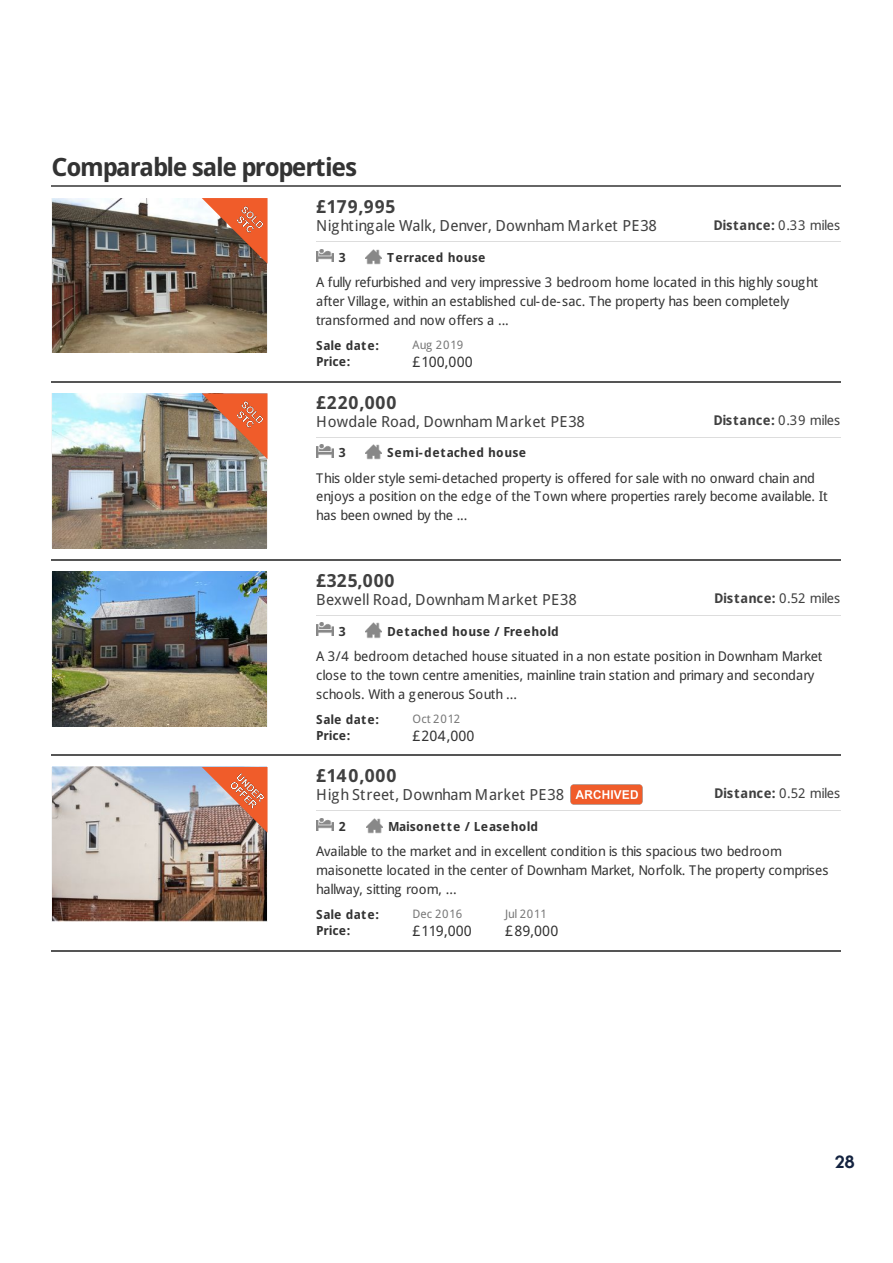
<style>
.page{position:relative;width:893px;height:1263px;background:#fff}
.page>*{position:absolute;margin:0;border:0;box-sizing:border-box;transform-origin:0 0}
.t1{font:700 25.2px "Droid Sans";letter-spacing:-.04em;color:#333}
.t2{font:700 18px "Droid Sans";letter-spacing:.055em;color:#404040}
.t3{font:700 16.5px "Kessel 105";color:#142340}
.t4{font:15.3px "Droid Sans";letter-spacing:.01em;color:#404040}
.t5{font:14.4px "Droid Sans";letter-spacing:.015em;color:#333}
.t6{font:13.5px/18.9px "Droid Sans";letter-spacing:-.005em;color:#333}
.t7{font:700 13.5px "Droid Sans";letter-spacing:.03em;color:#404040}
.t8{font:700 12.6px "Droid Sans";letter-spacing:.02em;color:#333}
.t9{font:700 12.6px/16.2px "Droid Sans";color:#333}
.t10{font:700 12.6px "Droid Sans";letter-spacing:.045em;color:#333}
.t11{font:11.7px "Droid Sans";letter-spacing:.015em;color:#777}
.s1{font-weight:400}
</style>
<div class="page">
<hr style="left:51px;top:185px;width:789px;height:2px;background:#666">
<hr style="left:51px;top:381px;width:789px;height:2px;background:#555">
<hr style="left:316px;top:241px;width:524px;height:1px;background:#ddd">
<hr style="left:51px;top:559px;width:789px;height:2px;background:#555">
<hr style="left:316px;top:437px;width:524px;height:1px;background:#ddd">
<hr style="left:51px;top:754px;width:789px;height:2px;background:#555">
<hr style="left:316px;top:615px;width:524px;height:1px;background:#ddd">
<hr style="left:51px;top:950px;width:789px;height:2px;background:#555">
<hr style="left:316px;top:810px;width:524px;height:1px;background:#ddd">
<img style="left:316px;top:249px;width:17px;height:13px">
<img style="left:365px;top:249px;width:17px;height:16px">
<img style="left:316px;top:445px;width:17px;height:12px">
<img style="left:365px;top:445px;width:17px;height:15px">
<img style="left:316px;top:623px;width:17px;height:13px">
<img style="left:365px;top:623px;width:17px;height:16px">
<img style="left:316px;top:818px;width:17px;height:13px">
<img style="left:366px;top:818px;width:17px;height:16px">
<img style="left:52px;top:198px;width:214px;height:155px">
<svg style="left:202px;top:198px;width:65px;height:66px"></svg>
<img style="left:207px;top:198px;width:59px;height:59px">
<img style="left:52px;top:393px;width:214px;height:155px">
<svg style="left:202px;top:393px;width:65px;height:66px"></svg>
<img style="left:207px;top:393px;width:59px;height:59px">
<img style="left:52px;top:572px;width:214px;height:154px">
<img style="left:52px;top:767px;width:214px;height:155px">
<svg style="left:202px;top:767px;width:65px;height:66px"></svg>
<img style="left:205px;top:766px;width:60px;height:58px">
<img style="left:570px;top:785px;width:72px;height:20px">
<h1 class="t1" style="left:51px;top:152px;width:307px">Comparable sale properties</h1>
<h2 class="t2" style="left:316px;top:197px;width:81px">£179,995</h2>
<p class="t4" style="left:316px;top:217px;width:342px">Nightingale Walk, Denver, Downham Market PE38</p>
<p class="t8" style="left:338px;top:250px;width:8px">3</p>
<p class="t8" style="left:387px;top:250px;width:100px">Terraced house</p>
<p class="t6" style="left:316px;top:273px;width:503px">A fully refurbished and very impressive 3 bedroom home located in this highly sought after Village, within an established cul-de-sac. The property has been completely transformed and now offers a ...</p>
<p class="t7" style="left:713px;top:217px;width:128px">Distance: <span class="s1">0.33 miles</span></p>
<p class="t9" style="left:316px;top:338px;width:64px">Sale date:<br>Price:</p>
<p class="t11" style="left:412px;top:338px;width:52px">Aug 2019</p>
<p class="t5" style="left:412px;top:354px;width:62px">£100,000</p>
<h2 class="t2" style="left:316px;top:392px;width:82px">£220,000</h2>
<p class="t4" style="left:316px;top:412px;width:270px">Howdale Road, Downham Market PE38</p>
<p class="t8" style="left:338px;top:446px;width:8px">3</p>
<p class="t10" style="left:387px;top:446px;width:140px">Semi-detached house</p>
<p class="t6" style="left:316px;top:468px;width:513px">This older style semi-detached property is offered for sale with no onward chain and enjoys a position on the edge of the Town where properties rarely become available. It has been owned by the ...</p>
<p class="t7" style="left:713px;top:412px;width:128px">Distance: <span class="s1">0.39 miles</span></p>
<h2 class="t2" style="left:316px;top:570px;width:80px">£325,000</h2>
<p class="t4" style="left:316px;top:591px;width:262px">Bexwell Road, Downham Market PE38</p>
<p class="t8" style="left:338px;top:624px;width:8px">3</p>
<p class="t8" style="left:387px;top:624px;width:173px">Detached house / Freehold</p>
<p class="t6" style="left:316px;top:647px;width:508px">A 3/4 bedroom detached house situated in a non estate position in Downham Market close to the town centre amenities, mainline train station and primary and secondary schools. With a generous South ...</p>
<p class="t7" style="left:714px;top:591px;width:127px">Distance: <span class="s1">0.52 miles</span></p>
<p class="t9" style="left:316px;top:711px;width:64px">Sale date:<br>Price:</p>
<p class="t11" style="left:412px;top:712px;width:49px">Oct 2012</p>
<p class="t5" style="left:412px;top:727px;width:63px">£204,000</p>
<h2 class="t2" style="left:316px;top:766px;width:82px">£140,000</h2>
<p class="t4" style="left:316px;top:786px;width:249px">High Street, Downham Market PE38</p>
<p class="t8" style="left:338px;top:819px;width:8px">2</p>
<p class="t8" style="left:388px;top:819px;width:151px">Maisonette / Leasehold</p>
<p class="t6" style="left:316px;top:842px;width:514px">Available to the market and in excellent condition is this spacious two bedroom maisonette located in the center of Downham Market, Norfolk. The property comprises hallway, sitting room, ...</p>
<p class="t7" style="left:714px;top:786px;width:127px">Distance: <span class="s1">0.52 miles</span></p>
<p class="t9" style="left:316px;top:907px;width:64px">Sale date:<br>Price:</p>
<p class="t11" style="left:412px;top:907px;width:51px">Dec 2016</p>
<p class="t5" style="left:412px;top:923px;width:61px">£119,000</p>
<p class="t11" style="left:505px;top:907px;width:43px">Jul 2011</p>
<p class="t5" style="left:505px;top:923px;width:54px">£89,000</p>
<p class="t3" style="left:834px;top:1152px;width:22px">28</p>
</div>
